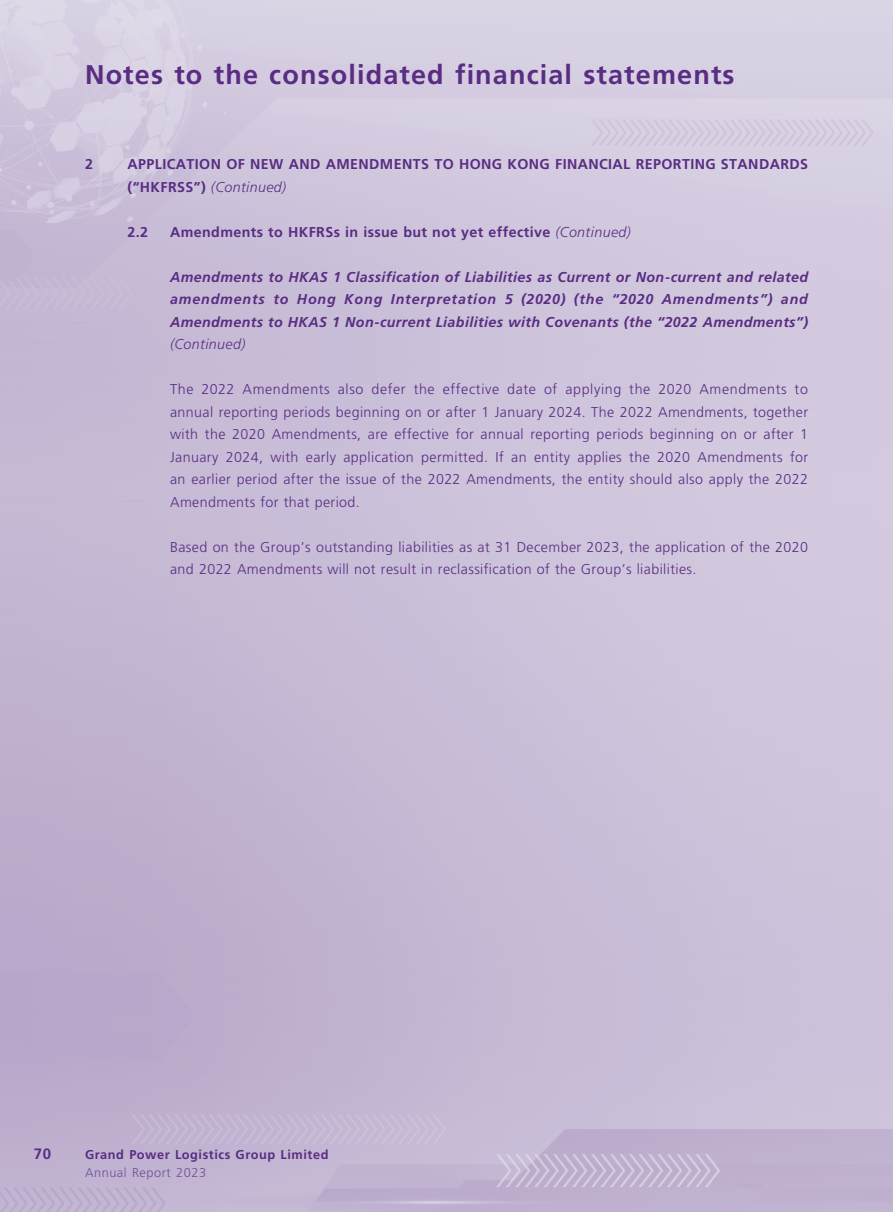
<style>
.page{position:relative;width:893px;height:1212px;background:#fff}
.page>*{position:absolute;margin:0;border:0;box-sizing:border-box;transform-origin:0 0}
.t1{font:700 27px "Frutiger LT Std";letter-spacing:.04em;color:#592d83}
.t2{font:700 15px "Frutiger LT Std";color:#592d83}
.t3{font:300 14.25px/22.5px "Frutiger LT Std";letter-spacing:.03em;color:#592d83;text-align:justify}
.t4{font:italic 700 14.25px/22.5px "Frutiger LT Std";letter-spacing:.025em;color:#592d83;text-align:justify}
.t5{font:700 14.25px/22.5px "Frutiger LT Std";letter-spacing:.03em;color:#592d83}
.t6{font:italic 300 14.25px "Frutiger LT Std";letter-spacing:.03em;color:#592d83}
.t7{font:700 12.75px "Frutiger LT Std";letter-spacing:.04em;color:#592d83}
.t8{font:300 12.75px "Frutiger LT Std";letter-spacing:.04em;color:#724f94}
.s1{font-weight:300;font-style:italic}
</style>
<div class="page">
<h1 class="t1" style="left:85px;top:59px;width:651px">Notes to the consolidated financial statements</h1>
<p class="t5" style="left:85px;top:153px;width:9px">2</p>
<p class="t5" style="left:128px;top:153px;width:682px">APPLICATION OF NEW AND AMENDMENTS TO HONG KONG FINANCIAL REPORTING STANDARDS (“HKFRSS”) <span class="s1">(Continued)</span></p>
<p class="t5" style="left:128px;top:221px;width:22px">2.2</p>
<p class="t5" style="left:170px;top:221px;width:462px">Amendments to HKFRSs in issue but not yet effective <span class="s1">(Continued)</span></p>
<p class="t4" style="left:170px;top:266px;width:640px">Amendments to HKAS 1 Classification of Liabilities as Current or Non-current and related amendments to Hong Kong Interpretation 5 (2020) (the “2020 Amendments”) and Amendments to HKAS 1 Non-current Liabilities with Covenants (the “2022 Amendments”)</p>
<p class="t6" style="left:170px;top:336px;width:77px">(Continued)</p>
<p class="t3" style="left:170px;top:378px;width:640px">The 2022 Amendments also defer the effective date of applying the 2020 Amendments to annual reporting periods beginning on or after 1 January 2024. The 2022 Amendments, together with the 2020 Amendments, are effective for annual reporting periods beginning on or after 1<br>January 2024, with early application permitted. If an entity applies the 2020 Amendments for an earlier period after the issue of the 2022 Amendments, the entity should also apply the 2022<br>Amendments for that period.</p>
<p class="t3" style="left:170px;top:536px;width:640px">Based on the Group’s outstanding liabilities as at 31 December 2023, the application of the 2020 and 2022 Amendments will not result in reclassification of the Group’s liabilities.</p>
<p class="t2" style="left:34px;top:1144px;width:19px">70</p>
<p class="t7" style="left:85px;top:1147px;width:245px">Grand Power Logistics Group Limited</p>
<p class="t8" style="left:85px;top:1165px;width:123px">Annual Report 2023</p>
</div>
